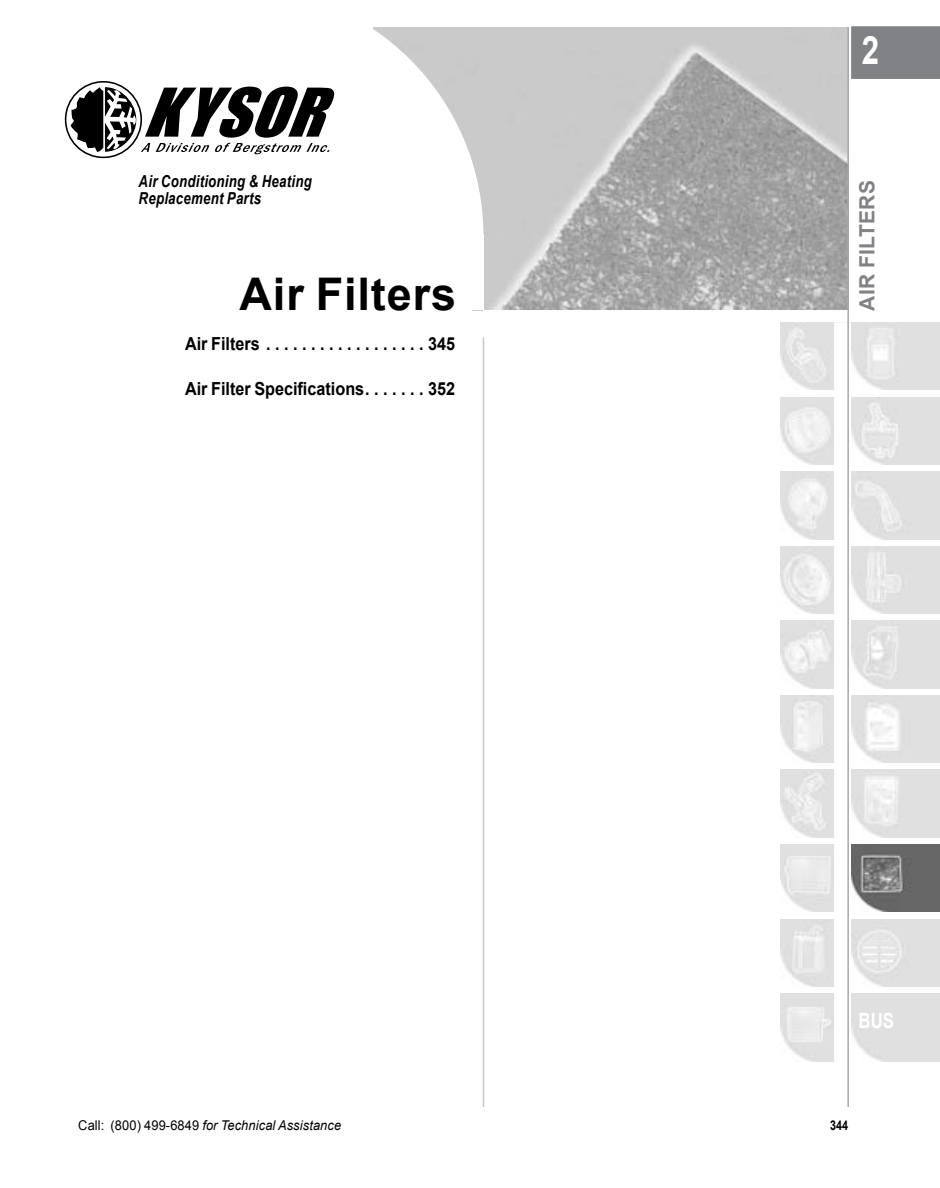
<style>
.page{position:relative;width:940px;height:1188px;background:#fff}
.page>*{position:absolute;margin:0;border:0;box-sizing:border-box;transform-origin:0 0}
.t1{font:700 45px "Arial";letter-spacing:.02em;color:#000}
.t2{font:700 39px "Arial";color:#fff;scale:.8 1}
.t3{font:700 21px "Arial";letter-spacing:.02em;color:#808285}
.t4{font:700 21px "Arial";color:#fff;scale:.8 1}
.t5{font:700 18px "Arial";color:#000;scale:.9 1}
.t6{font:italic 700 16.5px/16.5px "Arial";letter-spacing:.02em;color:#000;scale:.8 1}
.t7{font:italic 13.5px "Arial";letter-spacing:.01em;color:#000;scale:.95 1}
.t8{font:700 13.5px "Arial";color:#000;scale:.8 1}
.s1{font-style:normal}
</style>
<div class="page">
<img style="left:483px;top:27px;width:364px;height:208px">
<svg style="left:245px;top:27px;width:238px;height:190px"></svg>
<svg style="left:472px;top:235px;width:375px;height:76px;background:#b1b1b1"></svg>
<div style="left:100px;top:30px;width:180px;height:52px;background:#fff"></div>
<div style="left:851px;top:26px;width:89px;height:53px;background:#808285"></div>
<hr style="left:483px;top:338px;width:1px;height:769px;background:#c7c8ca">
<svg style="left:66px;top:82px;width:75px;height:75px"></svg>
<div style="left:65px;top:81px;width:77px;height:77px;border:2px solid #000;border-radius:50%"></div>
<svg style="left:71px;top:87px;width:263px;height:67px"></svg>
<img style="left:780px;top:323px;width:54px;height:67px">
<img style="left:780px;top:397px;width:54px;height:68px">
<img style="left:780px;top:472px;width:54px;height:67px">
<img style="left:780px;top:546px;width:54px;height:68px">
<img style="left:780px;top:621px;width:54px;height:67px">
<img style="left:780px;top:695px;width:54px;height:68px">
<svg style="left:780px;top:770px;width:54px;height:67px;fill:#e2e2e2"></svg>
<img style="left:780px;top:844px;width:54px;height:68px">
<img style="left:780px;top:919px;width:54px;height:68px">
<img style="left:780px;top:994px;width:54px;height:67px">
<img style="left:852px;top:323px;width:88px;height:67px">
<img style="left:852px;top:397px;width:88px;height:68px">
<img style="left:852px;top:472px;width:88px;height:67px">
<img style="left:852px;top:546px;width:88px;height:68px">
<img style="left:852px;top:621px;width:88px;height:67px">
<img style="left:852px;top:695px;width:88px;height:68px">
<img style="left:852px;top:770px;width:88px;height:67px">
<img style="left:852px;top:844px;width:88px;height:68px">
<img style="left:852px;top:919px;width:88px;height:68px">
<hr style="left:847px;top:27px;width:2px;height:1080px;background:#a7a9ac">
<p class="t6" style="left:139px;top:174px;width:218px">Air Conditioning &amp; Heating<br>Replacement Parts</p>
<h1 class="t1" style="left:239px;top:264px;width:218px">Air Filters</h1>
<p class="t5" style="left:185px;top:332px;width:301px">Air Filters . . . . . . . . . . . . . . . . . . 345</p>
<p class="t5" style="left:185px;top:377px;width:301px">Air Filter Specifications . . . . . . . 352</p>
<h2 class="t2" style="left:861px;top:25px;width:23px">2</h2>
<p class="t3" style="left:853px;top:311px;width:132px;rotate:-90deg">Air Filters</p>
<p class="t4" style="left:858px;top:1006px;width:46px">BUS</p>
<p class="t7" style="left:78px;top:1117px;width:278px"><span class="s1">Call: (800) 499-6849</span> for Technical Assistance</p>
<p class="t8" style="left:830px;top:1116px;width:24px">344</p>
</div>
